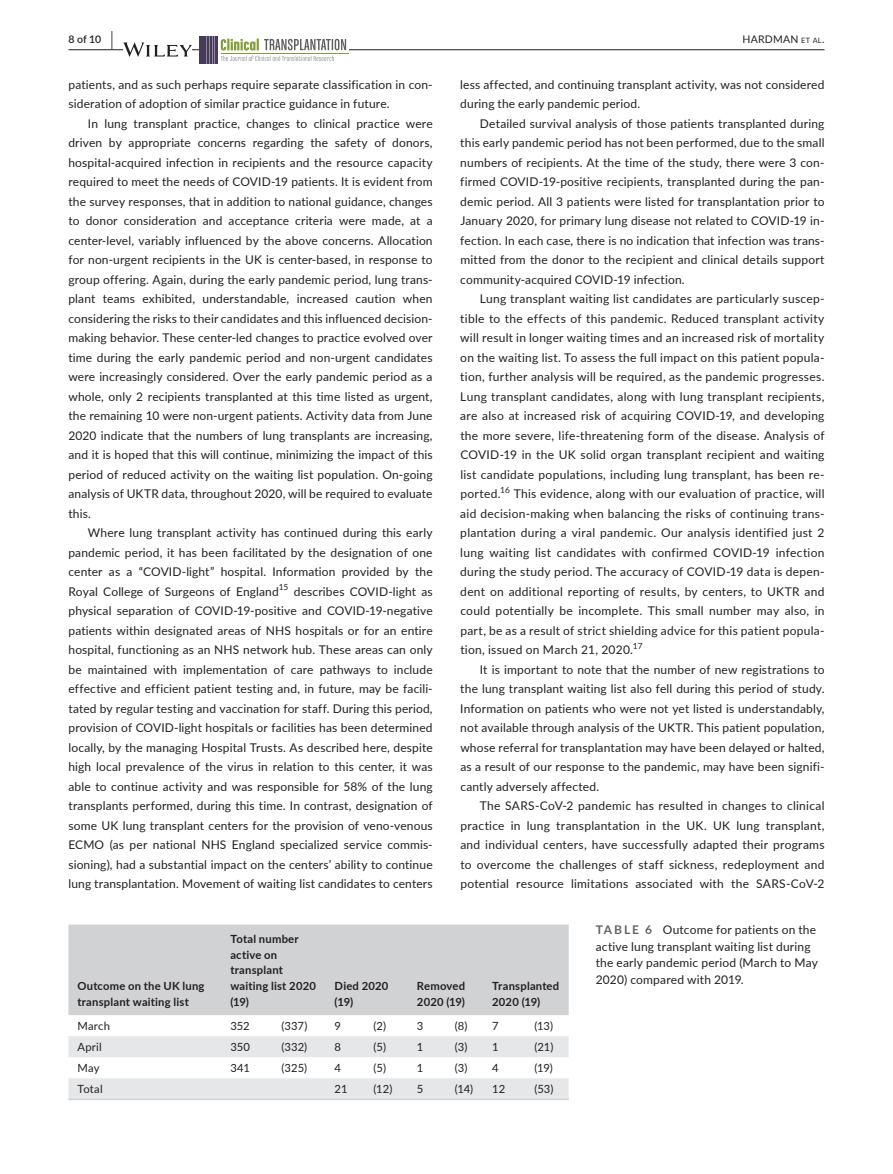
<style>
.page{position:relative;width:893px;height:1174px;background:#fff}
.page>*{position:absolute;margin:0;border:0;box-sizing:border-box;transform-origin:0 0}
.t1{font:12px/19.5px "Lato";letter-spacing:.015em;color:#231f20;text-align:justify}
.t2{font:700 11.25px/15.8px "Lato";letter-spacing:.02em;color:#231f20}
.t3{font:11.25px "Lato";letter-spacing:.01em;color:#231f20}
.t4{font:10.5px "Lato";letter-spacing:.025em;color:#231f20}
.t5{font:600 10.5px "Lato";color:#231f20}
.t6{font:8.4px "Lato";color:#231f20}
.s1{font-size:19.5px}
.s2{font-size:7.35px}
.s3{font-weight:700;color:#636366}
</style>
<div class="page">
<hr style="left:68px;top:49px;width:756px;height:1px;background:#231f20">
<svg style="left:123px;top:42px;width:69px;height:15px"></svg>
<div style="left:200px;top:36px;width:148px;height:27px;background:#fff"></div>
<div style="left:200px;top:36px;width:18px;height:27px;background:#463c5a"></div>
<svg style="left:206px;top:36px;width:9px;height:27px"></svg>
<hr style="left:221px;top:53px;width:127px;height:1px;background:#84a03c">
<svg style="left:221px;top:39px;width:125px;height:22px"></svg>
<div style="left:68px;top:924px;width:501px;height:91px;background:#d1d2d4"></div>
<svg style="left:68px;top:1036px;width:501px;height:62px"></svg>
<hr style="left:68px;top:1098px;width:153px;height:2px;background:#d1d2d4">
<hr style="left:221px;top:1098px;width:51px;height:2px;background:#d1d2d4">
<hr style="left:272px;top:1098px;width:54px;height:2px;background:#d1d2d4">
<hr style="left:326px;top:1098px;width:38px;height:2px;background:#d1d2d4">
<hr style="left:364px;top:1098px;width:44px;height:2px;background:#d1d2d4">
<hr style="left:408px;top:1098px;width:38px;height:2px;background:#d1d2d4">
<hr style="left:446px;top:1098px;width:37px;height:2px;background:#d1d2d4">
<hr style="left:483px;top:1098px;width:42px;height:2px;background:#d1d2d4">
<hr style="left:525px;top:1098px;width:44px;height:2px;background:#d1d2d4">
<p class="t5" style="left:68px;top:31px;width:46px">8 of 10 <span class="s1">|</span></p>
<p class="t4" style="left:742px;top:31px;width:83px">HARDMAN <span class="s2">et al</span>.</p>
<p class="t1" style="left:68px;top:74px;width:366px">patients, and as such perhaps require separate classification in con&shy;sideration of adoption of similar practice guidance in future.</p>
<p class="t1" style="left:68px;top:113px;width:366px;text-indent:20px">In lung transplant practice, changes to clinical practice were driven by appropriate concerns regarding the safety of donors, hospital-acquired infection in recipients and the resource capacity required to meet the needs of COVID-19 patients. It is evident from the survey responses, that in addition to national guidance, changes to donor consideration and acceptance criteria were made, at a center-level, variably influenced by the above concerns. Allocation for non-urgent recipients in the UK is center-based, in response to group offering. Again, during the early pandemic period, lung trans&shy;plant teams exhibited, understandable, increased caution when considering the risks to their candidates and this influenced decision&shy;making behavior. These center-led changes to practice evolved over time during the early pandemic period and non-urgent candidates were increasingly considered. Over the early pandemic period as a whole, only 2 recipients transplanted at this time listed as urgent, the remaining 10 were non-urgent patients. Activity data from June 2020 indicate that the numbers of lung transplants are increasing, and it is hoped that this will continue, minimizing the impact of this period of reduced activity on the waiting list population. On-going analysis of UKTR data, throughout 2020, will be required to evaluate this.</p>
<p class="t1" style="left:68px;top:522px;width:366px;text-indent:19px">Where lung transplant activity has continued during this early pandemic period, it has been facilitated by the designation of one center as a “COVID-light” hospital. Information provided by the Royal College of Surgeons of England</p>
<p class="t1" style="left:460px;top:74px;width:366px">less affected, and continuing transplant activity, was not considered during the early pandemic period.</p>
<p class="t1" style="left:460px;top:113px;width:366px;text-indent:20px">Detailed survival analysis of those patients transplanted during this early pandemic period has not been performed, due to the small numbers of recipients. At the time of the study, there were 3 con&shy;firmed COVID-19-positive recipients, transplanted during the pan&shy;demic period. All 3 patients were listed for transplantation prior to January 2020, for primary lung disease not related to COVID-19 in&shy;fection. In each case, there is no indication that infection was trans&shy;mitted from the donor to the recipient and clinical details support community-acquired COVID-19 infection.</p>
<p class="t1" style="left:460px;top:288px;width:366px;text-indent:20px">Lung transplant waiting list candidates are particularly suscep&shy;tible to the effects of this pandemic. Reduced transplant activity will result in longer waiting times and an increased risk of mortality on the waiting list. To assess the full impact on this patient popula&shy;tion, further analysis will be required, as the pandemic progresses.<br>Lung transplant candidates, along with lung transplant recipients, are also at increased risk of acquiring COVID-19, and developing the more severe, life-threatening form of the disease. Analysis of COVID-19 in the UK solid organ transplant recipient and waiting list candidate populations, including lung transplant, has been re&shy;ported.</p>
<p class="t6" style="left:500px;top:484px;width:11px">16</p>
<p class="t1" style="left:460px;top:483px;width:366px;text-indent:53px">This evidence, along with our evaluation of practice, will aid decision-making when balancing the risks of continuing trans&shy;plantation during a viral pandemic. Our analysis identified just 2 lung waiting list candidates with confirmed COVID-19 infection during the study period. The accuracy of COVID-19 data is depen&shy;dent on additional reporting of results, by centers, to UKTR and could potentially be incomplete. This small number may also, in part, be as a result of strict shielding advice for this patient popula&shy;tion, issued on March 21, 2020.</p>
<p class="t6" style="left:279px;top:581px;width:11px">15</p>
<p class="t1" style="left:68px;top:581px;width:366px;text-indent:225px">describes COVID-light as physical separation of COVID-19-positive and COVID-19-negative patients within designated areas of NHS hospitals or for an entire hospital, functioning as an NHS network hub. These areas can only be maintained with implementation of care pathways to include effective and efficient patient testing and, in future, may be facili&shy;tated by regular testing and vaccination for staff. During this period, provision of COVID-light hospitals or facilities has been determined locally, by the managing Hospital Trusts. As described here, despite high local prevalence of the virus in relation to this center, it was able to continue activity and was responsible for 58% of the lung transplants performed, during this time. In contrast, designation of some UK lung transplant centers for the provision of veno-venous ECMO (as per national NHS England specialized service commis&shy;sioning), had a substantial impact on the centers’ ability to continue lung transplantation. Movement of waiting list candidates to centers</p>
<p class="t6" style="left:633px;top:640px;width:11px">17</p>
<p class="t1" style="left:460px;top:659px;width:366px;text-indent:20px">It is important to note that the number of new registrations to the lung transplant waiting list also fell during this period of study.<br>Information on patients who were not yet listed is understandably, not available through analysis of the UKTR. This patient population, whose referral for transplantation may have been delayed or halted, as a result of our response to the pandemic, may have been signifi&shy;cantly adversely affected.</p>
<p class="t1" style="left:460px;top:795px;width:366px;text-indent:20px">The SARS-CoV-2 pandemic has resulted in changes to clinical practice in lung transplantation in the UK. UK lung transplant, and individual centers, have successfully adapted their programs to overcome the challenges of staff sickness, redeployment and potential resource limitations associated with the SARS-CoV-2</p>
<p class="t2" style="left:77px;top:977px;width:129px">Outcome on the UK lung transplant waiting list</p>
<p class="t2" style="left:230px;top:930px;width:87px">Total number active on transplant waiting list 2020 (19)</p>
<p class="t2" style="left:335px;top:977px;width:55px">Died 2020 (19)</p>
<p class="t2" style="left:417px;top:977px;width:50px">Removed<br>2020 (19)</p>
<p class="t2" style="left:492px;top:977px;width:69px">Transplanted<br>2020 (19)</p>
<p class="t3" style="left:77px;top:1018px;width:34px">March</p>
<p class="t3" style="left:230px;top:1018px;width:21px">352</p>
<p class="t3" style="left:281px;top:1018px;width:28px">(337)</p>
<p class="t3" style="left:335px;top:1018px;width:8px">9</p>
<p class="t3" style="left:374px;top:1018px;width:14px">(2)</p>
<p class="t3" style="left:417px;top:1018px;width:8px">3</p>
<p class="t3" style="left:455px;top:1018px;width:45px">(8) 7</p>
<p class="t3" style="left:534px;top:1018px;width:20px">(13)</p>
<p class="t3" style="left:77px;top:1039px;width:26px">April</p>
<p class="t3" style="left:230px;top:1039px;width:21px">350</p>
<p class="t3" style="left:281px;top:1039px;width:27px">(332)</p>
<p class="t3" style="left:335px;top:1039px;width:8px">8</p>
<p class="t3" style="left:374px;top:1039px;width:14px">(5)</p>
<p class="t3" style="left:417px;top:1039px;width:8px">1</p>
<p class="t3" style="left:455px;top:1039px;width:45px">(3) 1</p>
<p class="t3" style="left:534px;top:1039px;width:21px">(21)</p>
<p class="t3" style="left:77px;top:1060px;width:24px">May</p>
<p class="t3" style="left:230px;top:1060px;width:21px">341</p>
<p class="t3" style="left:281px;top:1060px;width:27px">(325)</p>
<p class="t3" style="left:335px;top:1060px;width:8px">4</p>
<p class="t3" style="left:374px;top:1060px;width:14px">(5)</p>
<p class="t3" style="left:417px;top:1060px;width:8px">1</p>
<p class="t3" style="left:455px;top:1060px;width:45px">(3) 4</p>
<p class="t3" style="left:534px;top:1060px;width:20px">(19)</p>
<p class="t3" style="left:77px;top:1081px;width:27px">Total</p>
<p class="t3" style="left:335px;top:1081px;width:14px">21</p>
<p class="t3" style="left:374px;top:1081px;width:51px">(12) 5</p>
<p class="t3" style="left:455px;top:1081px;width:52px">(14) 12</p>
<p class="t3" style="left:534px;top:1081px;width:21px">(53)</p>
<p class="t1" style="left:596px;top:921px;width:224px;line-height:16.5px;text-align:left"><span class="s3">TABLE 6</span> Outcome for patients on the active lung transplant waiting list during the early pandemic period (March to May 2020) compared with 2019.</p>
</div>
